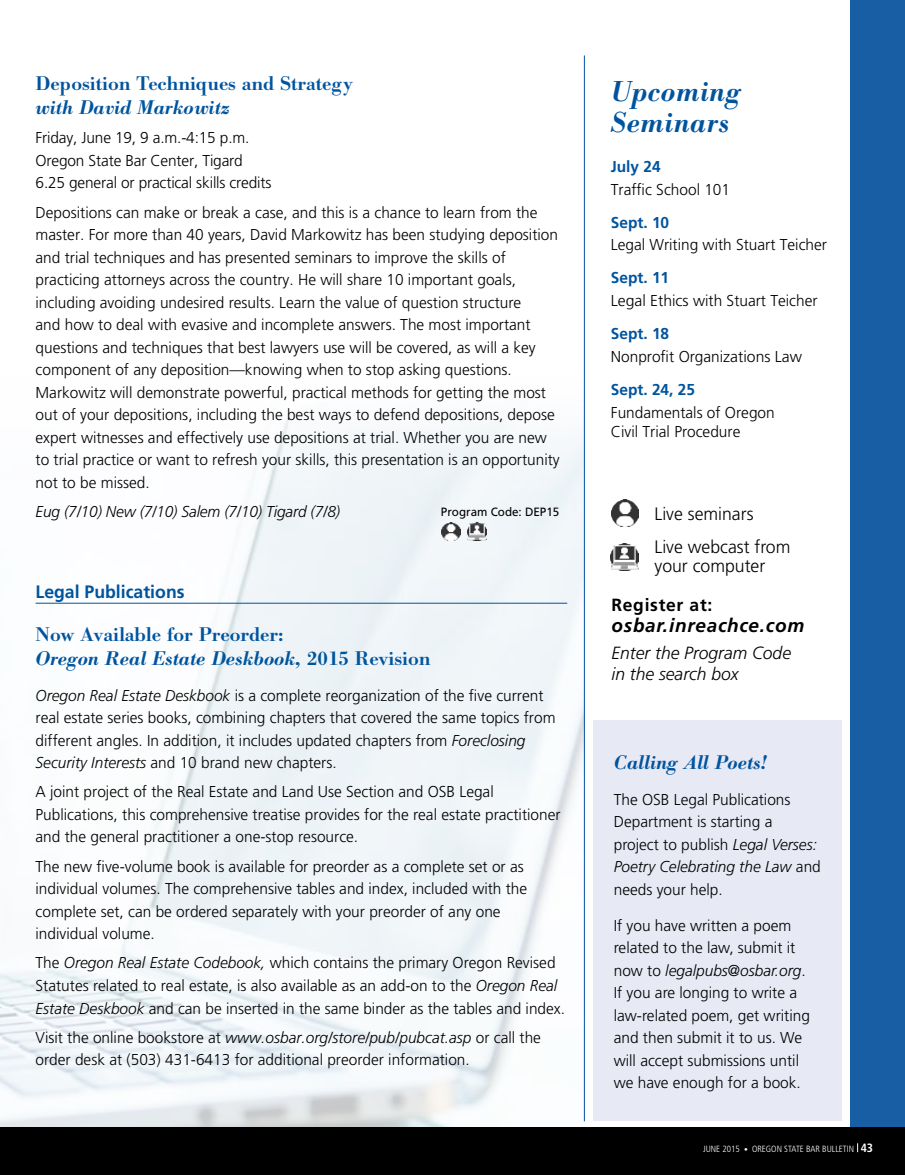
<style>
.page{position:relative;width:905px;height:1175px;background:#fff}
.page>*{position:absolute;margin:0;border:0;box-sizing:border-box;transform-origin:0 0}
.t1{font:30px/31.5px "Bodoni Antiqua Medium Italic DTC";letter-spacing:.02em;color:#00549e}
.t2{font:20.55px "Bodoni Antiqua Medium Italic DTC";color:#00549e}
.t3{font:20.55px "Bodoni Antiqua Medium DTC";color:#00549e}
.t4{font:italic 700 19.05px "Frutiger LT Std";letter-spacing:.04em;color:#000}
.t5{font:300 18px/33px "Frutiger LT Std";color:#000}
.t6{font:700 18px "Frutiger LT Std";color:#00549e}
.t7{font:italic 300 17.7px/21px "Frutiger LT Std";color:#000}
.t8{font:700 17.7px "Frutiger LT Std";letter-spacing:.04em;color:#000}
.t9{font:300 15.75px/22.5px "Frutiger LT Std";color:#000}
.t10{font:italic 300 15.75px "Frutiger LT Std";letter-spacing:-.01em;color:#000}
.t11{font:700 15.75px "Frutiger LT Std";color:#00549e}
.t12{font:12px "Frutiger LT Std";color:#000}
.t13{font:300 condensed 9px "Frutiger LT Std";color:#fff}
.s1{font-family:"Bodoni Antiqua Medium DTC"}
.s2{font-style:italic}
.s3{font-size:7.5px}
.s4{font-weight:700;font-size:12px}
</style>
<div class="page">
<img style="left:0;top:377px;width:584px;height:750px">
<img style="left:611px;top:499px;width:28px;height:28px">
<img style="left:611px;top:543px;width:27px;height:27px">
<div style="left:593px;top:720px;width:248px;height:401px;background:#e7e9f4"></div>
<img style="left:441px;top:522px;width:19px;height:18px">
<img style="left:468px;top:522px;width:18px;height:19px">
<div style="left:850px;top:0;width:54px;height:1174px;background:#175ea5"></div>
<hr style="left:584px;top:55px;width:1px;height:1066px;background:#00549e">
<hr style="left:36px;top:603px;width:531px;height:1px;background:#00549e">
<div style="left:0;top:1127px;width:904px;height:47px;background:#000"></div>
<h2 class="t3" style="left:36px;top:72px;width:319px">Deposition Techniques and Strategy</h2>
<h2 class="t2" style="left:36px;top:96px;width:196px">with David Markowitz</h2>
<p class="t9" style="left:36px;top:127px;width:237px">Friday, June 19, 9 a.m.-4:15 p.m.<br>Oregon State Bar Center, Tigard<br>6.25 general or practical skills credits</p>
<p class="t9" style="left:36px;top:201px;width:525px">Depositions can make or break a case, and this is a chance to learn from the master. For more than 40 years, David Markowitz has been studying deposition and trial techniques and has presented seminars to improve the skills of practicing attorneys across the country. He will share 10 important goals, including avoiding undesired results. Learn the value of question structure<br>and how to deal with evasive and incomplete answers. The most important questions and techniques that best lawyers use will be covered, as will a key component of any deposition—knowing when to stop asking questions.<br>Markowitz will demonstrate powerful, practical methods for getting the most out of your depositions, including the best ways to defend depositions, depose expert witnesses and effectively use depositions at trial. Whether you are new to trial practice or want to refresh your skills, this presentation is an opportunity not to be missed.</p>
<p class="t10" style="left:36px;top:503px;width:306px">Eug (7/10) New (7/10) Salem (7/10) Tigard (7/8)</p>
<p class="t12" style="left:441px;top:504px;width:120px">Program Code: DEP15</p>
<p class="t6" style="left:36px;top:581px;width:150px">Legal Publications</p>
<h2 class="t3" style="left:36px;top:622px;width:249px">Now Available for Preorder:</h2>
<h2 class="t2" style="left:36px;top:646px;width:396px">Oregon Real Estate Deskbook, <span class="s1">2015 Revision</span></h2>
<p class="t9" style="left:36px;top:684px;width:521px"><span class="s2">Oregon Real Estate Deskbook</span> is a complete reorganization of the five current real estate series books, combining chapters that covered the same topics from different angles. In addition, it includes updated chapters from <span class="s2">Foreclosing Security Interests</span> and 10 brand new chapters.</p>
<p class="t9" style="left:36px;top:781px;width:526px">A joint project of the Real Estate and Land Use Section and OSB Legal<br>Publications, this comprehensive treatise provides for the real estate practitioner and the general practitioner a one-stop resource.</p>
<p class="t9" style="left:36px;top:855px;width:493px">The new five-volume book is available for preorder as a complete set or as individual volumes. The comprehensive tables and index, included with the complete set, can be ordered separately with your preorder of any one individual volume.</p>
<p class="t9" style="left:36px;top:952px;width:531px">The <span class="s2">Oregon Real Estate Codebook,</span> which contains the primary Oregon Revised<br>Statutes related to real estate, is also available as an add-on to the <span class="s2">Oregon Real<br>Estate Deskbook</span> and can be inserted in the same binder as the tables and index.</p>
<p class="t9" style="left:36px;top:1026px;width:507px">Visit the online bookstore at <span class="s2">www.osbar.org/store/pub/pubcat.asp</span> or call the order desk at (503) 431-6413 for additional preorder information.</p>
<h1 class="t1" style="left:611px;top:76px;width:131px">Upcoming<br>Seminars</h1>
<p class="t11" style="left:611px;top:157px;width:51px">July 24</p>
<p class="t9" style="left:611px;top:178px;width:121px">Traffic School 101</p>
<p class="t11" style="left:611px;top:213px;width:60px">Sept. 10</p>
<p class="t9" style="left:611px;top:234px;width:218px">Legal Writing with Stuart Teicher</p>
<p class="t11" style="left:611px;top:269px;width:60px">Sept. 11</p>
<p class="t9" style="left:611px;top:290px;width:208px">Legal Ethics with Stuart Teicher</p>
<p class="t11" style="left:611px;top:324px;width:60px">Sept. 18</p>
<p class="t9" style="left:611px;top:345px;width:193px">Nonprofit Organizations Law</p>
<p class="t11" style="left:611px;top:380px;width:86px">Sept. 24, 25</p>
<p class="t9" style="left:611px;top:403px;width:165px;line-height:19.5px">Fundamentals of Oregon<br>Civil Trial Procedure</p>
<p class="t5" style="left:654px;top:497px;width:137px">Live seminars<br>Live webcast from</p>
<p class="t5" style="left:654px;top:549px;width:112px">your computer</p>
<p class="t8" style="left:611px;top:594px;width:102px">Register at:</p>
<p class="t4" style="left:611px;top:614px;width:194px">osbar.inreachce.com</p>
<p class="t7" style="left:611px;top:643px;width:181px">Enter the Program Code in the search box</p>
<h2 class="t2" style="left:613px;top:750px;width:155px">Calling All Poets!</h2>
<p class="t9" style="left:613px;top:788px;width:208px">The OSB Legal Publications<br>Department is starting a project to publish <span class="s2">Legal Verses:<br>Poetry Celebrating the Law</span> and needs your help.</p>
<p class="t9" style="left:613px;top:914px;width:198px">If you have written a poem related to the law, submit it now to <span class="s2">legalpubs@osbar.org</span>.<br>If you are longing to write a law-related poem, get writing and then submit it to us. We will accept submissions until we have enough for a book.</p>
<p class="t13" style="left:703px;top:1143px;width:171px">JUNE 2015 <span class="s3">•</span> OREGON STATE BAR BULLETIN <span class="s4">43</span></p>
</div>
